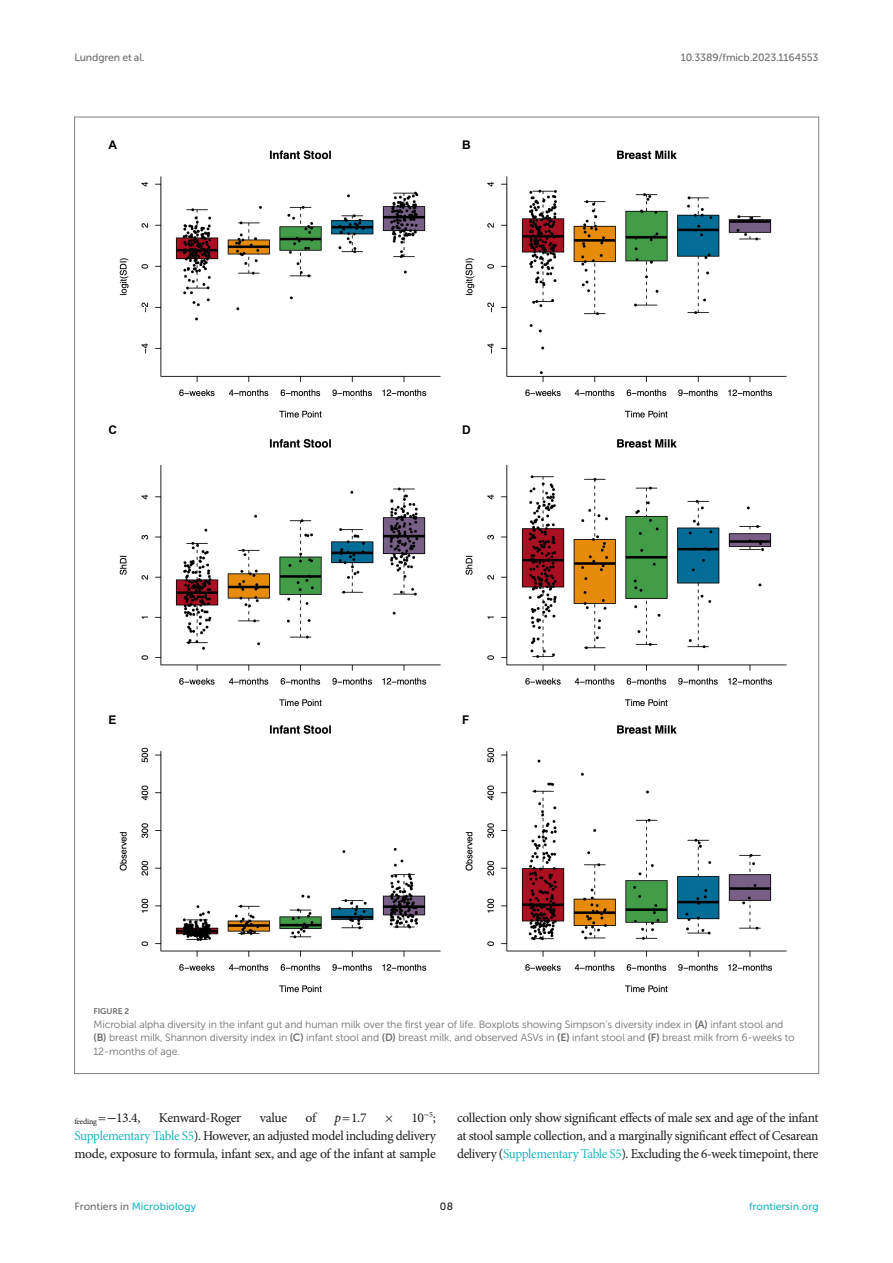
<style>
.page{position:relative;width:893px;height:1263px;background:#fff}
.page>*{position:absolute;margin:0;border:0;box-sizing:border-box;transform-origin:0 0}
.TEXT_FLUSH{font:13.5px/18px "Minion Pro";letter-spacing:-.025em;color:#1b1c1b;text-align:justify}
.t1{font:700 12px "Arial";color:#000}
.FIG_LEG{font:10.5px/13.5px "Museo Sans 300";letter-spacing:-.01em;color:#706f70}
.t2{font:10.5px "Museo Sans 500";letter-spacing:-.015em;color:#706f70}
.t3{font:10.5px "Museo Sans 500";color:#1db5c3}
.t4{font:10.5px "Museo Sans 500";color:#1b1c1b}
.FIG_HD{font:8.25px "Museo Sans 700";letter-spacing:-.01em;color:#706f70}
.TEXT_FLUSH-2{font:7.95px "Minion Pro";letter-spacing:-.025em;color:#1b1c1b}
.s1{font-family:"Museo Sans 700"}
.s2{color:#1db5c3}
.s3{font-style:italic}
.s4{color:#706f70}
</style>
<div class="page">
<img style="left:119px;top:150px;width:668px;height:843px">
<p class="t2" style="left:74px;top:51px;width:72px">Lundgren et al.</p>
<p class="t2" style="left:681px;top:51px;width:139px">10.3389/fmicb.2023.1164553</p>
<p class="t1" style="left:109px;top:137px;width:10px">A</p>
<p class="t1" style="left:462px;top:137px;width:10px">B</p>
<p class="t1" style="left:109px;top:421px;width:10px">C</p>
<p class="t1" style="left:462px;top:421px;width:10px">D</p>
<p class="t1" style="left:109px;top:712px;width:10px">E</p>
<p class="t1" style="left:462px;top:712px;width:9px">F</p>
<p class="FIG_HD" style="left:94px;top:1007px;width:37px">FIGURE 2</p>
<p class="FIG_LEG" style="left:94px;top:1017px;width:703px">Microbial alpha diversity in the infant gut and human milk over the first year of life. Boxplots showing Simpson’s diversity index in <span class="s1">(A)</span> infant stool and <span class="s1">(B)</span> breast milk, Shannon diversity index in <span class="s1">(C)</span> infant stool and <span class="s1">(D)</span> breast milk, and observed ASVs in <span class="s1">(E)</span> infant stool and <span class="s1">(F)</span> breast milk from 6-weeks to<br>12-months of age.</p>
<p class="TEXT_FLUSH" style="left:74px;top:1109px;width:363px;text-indent:337px">10<sup>−</sup><sup>5</sup>; <span class="s2">Supplementary Table S5</span>). However, an adjusted model including delivery mode, exposure to formula, infant sex, and age of the infant at sample</p>
<p class="TEXT_FLUSH" style="left:457px;top:1109px;width:363px">collection only show significant effects of male sex and age of the infant at stool sample collection, and a marginally significant effect of Cesarean delivery (<span class="s2">Supplementary Table S5</span>). Excluding the 6-week timepoint, there</p>
<p class="TEXT_FLUSH-2" style="left:74px;top:1116px;width:68px">feeding <sup>=</sup><sup>−</sup><sup>13.4,</sup></p>
<p class="TEXT_FLUSH" style="left:159px;top:1109px;width:84px">Kenward-Roger</p>
<p class="TEXT_FLUSH" style="left:260px;top:1109px;width:29px">value</p>
<p class="TEXT_FLUSH" style="left:306px;top:1109px;width:12px">of</p>
<p class="TEXT_FLUSH" style="left:334px;top:1109px;width:34px"><span class="s3">p</span>=1.7</p>
<p class="TEXT_FLUSH" style="left:385px;top:1109px;width:9px">×</p>
<p class="t3" style="left:74px;top:1200px;width:123px"><span class="s4">Frontiers in</span> Microbiology</p>
<p class="t4" style="left:440px;top:1200px;width:15px">08</p>
<p class="t3" style="left:749px;top:1200px;width:71px">frontiersin.org</p>
</div>
